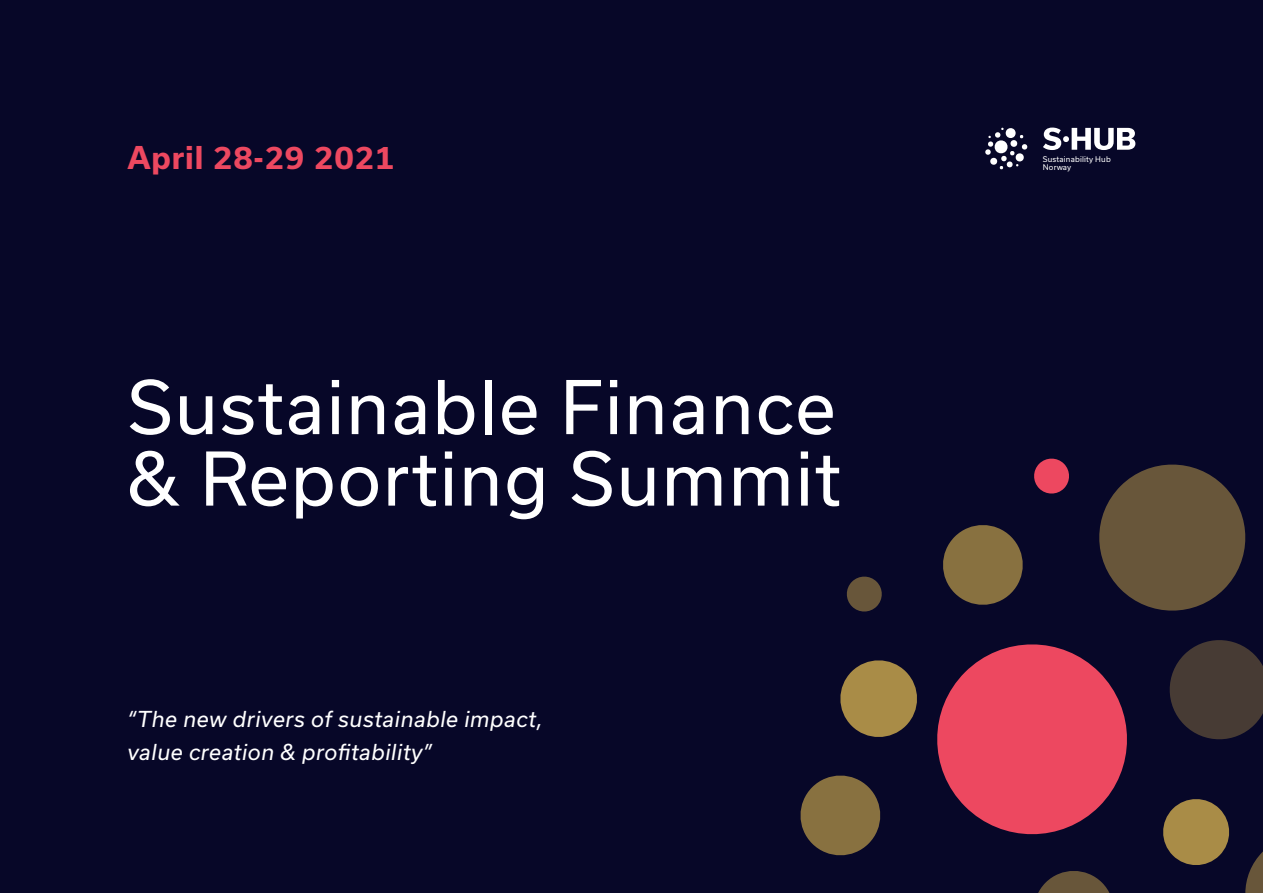
<style>
.page{position:relative;width:1263px;height:893px;background:#070728}
.page>*{position:absolute;margin:0;border:0;box-sizing:border-box;transform-origin:0 0}
.t1{font:70.5px/71.6px "Usual";letter-spacing:.025em;color:#fff}
.t2{font:700 30px "Usual";letter-spacing:.025em;color:#ed4860}
.t3{font:italic 21px/32.2px "Usual";letter-spacing:.025em;color:#fff}
.t4{font:7.5px/7.6px "Usual";letter-spacing:.025em;color:#fff}
</style>
<div class="page">
<svg style="left:1099px;top:465px;width:146px;height:146px"></svg>
<svg style="left:1245px;top:851px;width:18px;height:42px"></svg>
<svg style="left:937px;top:644px;width:190px;height:191px"></svg>
<svg style="left:943px;top:525px;width:80px;height:80px"></svg>
<svg style="left:1170px;top:640px;width:93px;height:99px"></svg>
<svg style="left:1038px;top:871px;width:72px;height:22px"></svg>
<svg style="left:800px;top:775px;width:80px;height:80px"></svg>
<svg style="left:1034px;top:458px;width:35px;height:36px"></svg>
<svg style="left:847px;top:577px;width:35px;height:34px"></svg>
<svg style="left:840px;top:660px;width:77px;height:77px"></svg>
<svg style="left:1163px;top:799px;width:66px;height:66px"></svg>
<svg style="left:985px;top:128px;width:42px;height:42px"></svg>
<svg style="left:1043px;top:128px;width:92px;height:22px"></svg>
<h2 class="t2" style="left:128px;top:141px;width:268px">April 28-29 2021</h2>
<h1 class="t1" style="left:128px;top:372px;width:715px">Sustainable Finance &amp; Reporting Summit</h1>
<p class="t3" style="left:128px;top:703px;width:417px">“The new drivers of sustainable impact, value creation &amp; profitability”</p>
<p class="t4" style="left:1043px;top:155px;width:70px">Sustainability Hub<br>Norway</p>
</div>
